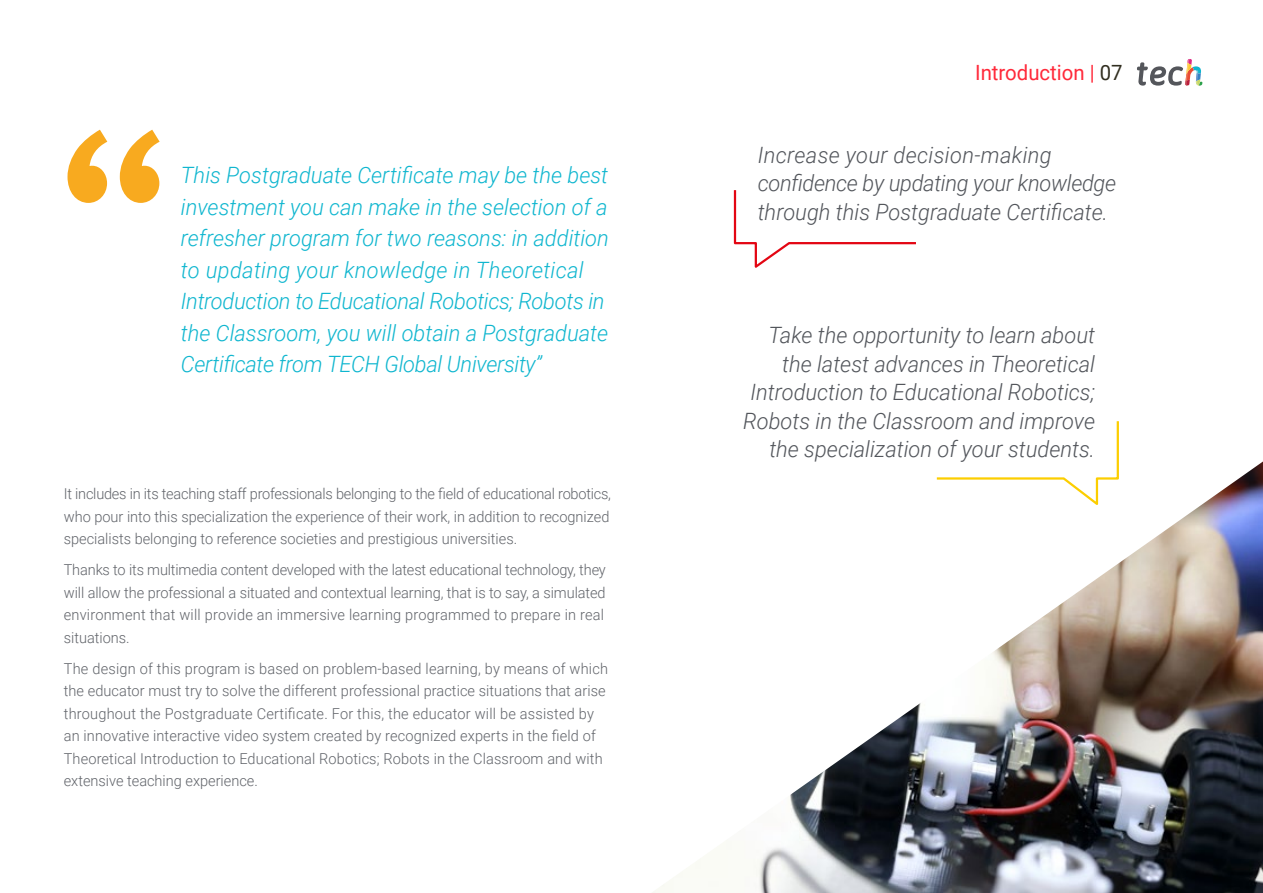
<style>
.page{position:relative;width:1263px;height:893px;background:#fff}
.page>*{position:absolute;margin:0;border:0;box-sizing:border-box;transform-origin:0 0}
.t1{font:italic 300 22.5px/31.5px "Roboto";color:#0fb6cf}
.t2{font:italic 300 22.5px/28.5px "Roboto";color:#52555b;text-align:right}
.t3{font:21px "Roboto";color:#ff293a}
.t4{font:300 15px/22.5px "Roboto";letter-spacing:.01em;color:#61646a;text-align:justify}
.s1{color:#312e20}
</style>
<div class="page">
<svg style="left:68px;top:130px;width:92px;height:73px"></svg>
<img style="left:652px;top:461px;width:611px;height:432px">
<svg style="left:934px;top:421px;width:186px;height:87px"></svg>
<svg style="left:733px;top:190px;width:183px;height:78px"></svg>
<svg style="left:1137px;top:59px;width:65px;height:27px"></svg>
<p class="t1" style="left:181px;top:159px;width:430px">This Postgraduate Certificate may be the best investment you can make in the selection of a refresher program for two reasons: in addition to updating your knowledge in Theoretical Introduction to Educational Robotics; Robots in the Classroom, you will obtain a Postgraduate Certificate from TECH Global University”</p>
<p class="t4" style="left:64px;top:482px;width:549px">It includes in its teaching staff professionals belonging to the field of educational robotics, who pour into this specialization the experience of their work, in addition to recognized specialists belonging to reference societies and prestigious universities.</p>
<p class="t4" style="left:64px;top:558px;width:544px">Thanks to its multimedia content developed with the latest educational technology, they will allow the professional a situated and contextual learning, that is to say, a simulated environment that will provide an immersive learning programmed to prepare in real situations.</p>
<p class="t4" style="left:64px;top:657px;width:546px;text-align:left">The design of this program is based on problem-based learning, by means of which the educator must try to solve the different professional practice situations that arise throughout the Postgraduate Certificate. For this, the educator will be assisted by an innovative interactive video system created by recognized experts in the field of Theoretical Introduction to Educational Robotics; Robots in the Classroom and with extensive teaching experience.</p>
<h2 class="t3" style="left:975px;top:57px;width:149px">Introduction | <span class="s1">07</span></h2>
<h1 class="t2" style="left:758px;top:139px;width:360px;text-align:left">Increase your decision-making confidence by updating your knowledge through this Postgraduate Certificate.</h1>
<h1 class="t2" style="left:743px;top:320px;width:353px">Take the opportunity to learn about the latest advances in Theoretical Introduction to Educational Robotics; Robots in the Classroom and improve the specialization of your students.</h1>
</div>
